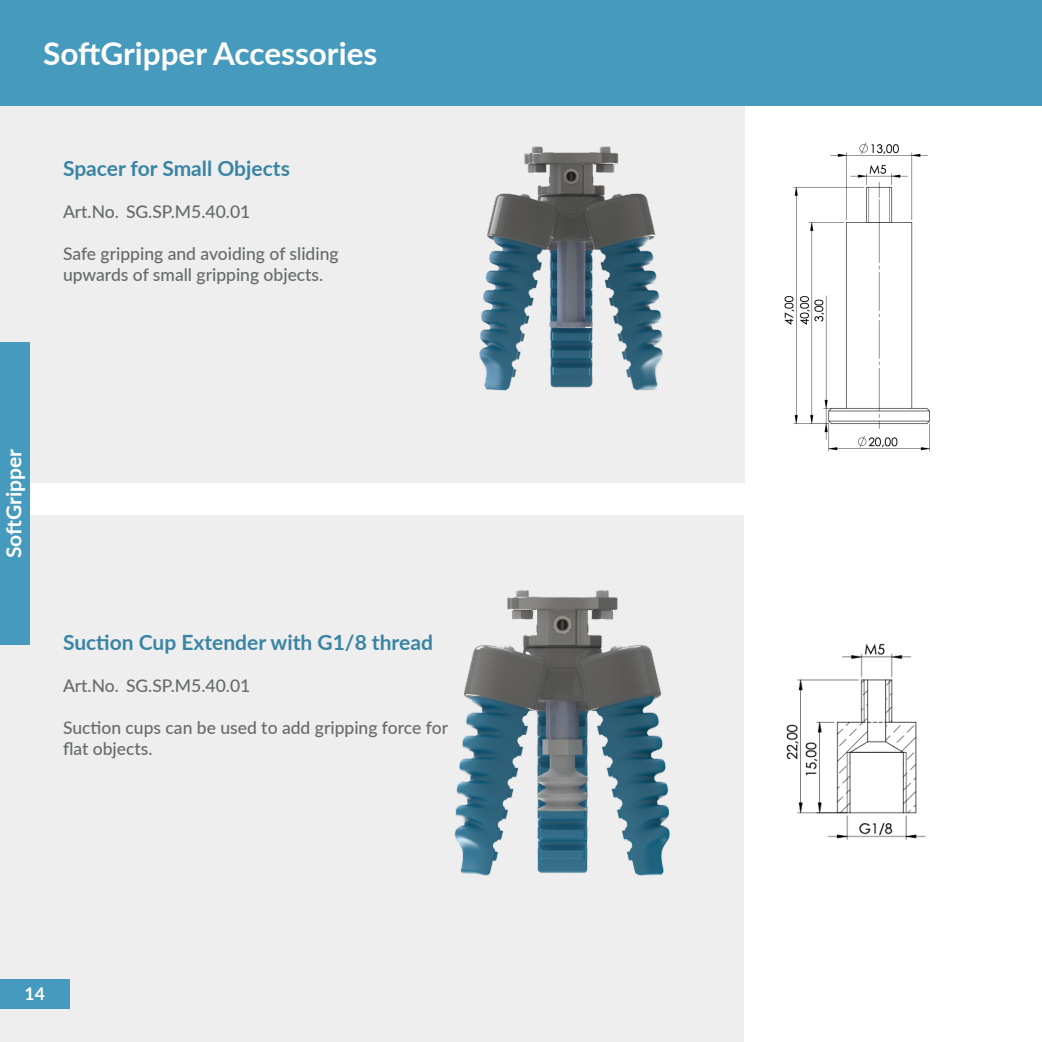
<style>
.page{position:relative;width:1042px;height:1042px;background:#fff}
.page>*{position:absolute;margin:0;border:0;box-sizing:border-box;transform-origin:0 0}
.t1{font:700 31.5px "Lato";color:#fff}
.t2{font:700 21px "Lato";color:#3984a4}
.t3{font:700 21px "Lato";color:#fff}
.t4{font:500 17.5px/21px "Lato";color:#666b6a}
.t5{font:700 17.5px "Lato";color:#fff}
</style>
<div class="page">
<div style="left:0;top:515px;width:1042px;height:527px;background:#eee"></div>
<div style="left:0;top:979px;width:69px;height:29px;background:#459abe"></div>
<div style="left:744px;top:512px;width:298px;height:530px;background:#fff"></div>
<div style="left:0;top:104px;width:744px;height:378px;background:#eee"></div>
<img style="left:784px;top:142px;width:146px;height:310px">
<img style="left:454px;top:589px;width:216px;height:287px">
<div style="left:0;top:0;width:1042px;height:106px;background:#459abe"></div>
<img style="left:786px;top:643px;width:140px;height:197px">
<img style="left:479px;top:146px;width:184px;height:245px">
<div style="left:0;top:342px;width:30px;height:303px;background:#459abe"></div>
<p class="t1" style="left:43px;top:30px;width:336px">SoftGripper Accessories</p>
<p class="t2" style="left:63px;top:153px;width:228px">Spacer for Small Objects</p>
<p class="t4" style="left:63px;top:200px;width:189px">Art.No. SG.SP.M5.40.01</p>
<p class="t4" style="left:63px;top:242px;width:277px">Safe gripping and avoiding of sliding upwards of small gripping objects.</p>
<p class="t3" style="left:-2px;top:558px;width:111px;rotate:-90deg">SoftGripper</p>
<p class="t2" style="left:63px;top:626px;width:371px">Suction Cup Extender with G1/8 thread</p>
<p class="t4" style="left:63px;top:674px;width:189px">Art.No. SG.SP.M5.40.01</p>
<p class="t4" style="left:63px;top:716px;width:387px">Suction cups can be used to add gripping force for flat objects.</p>
<p class="t5" style="left:25px;top:980px;width:22px">14</p>
</div>
